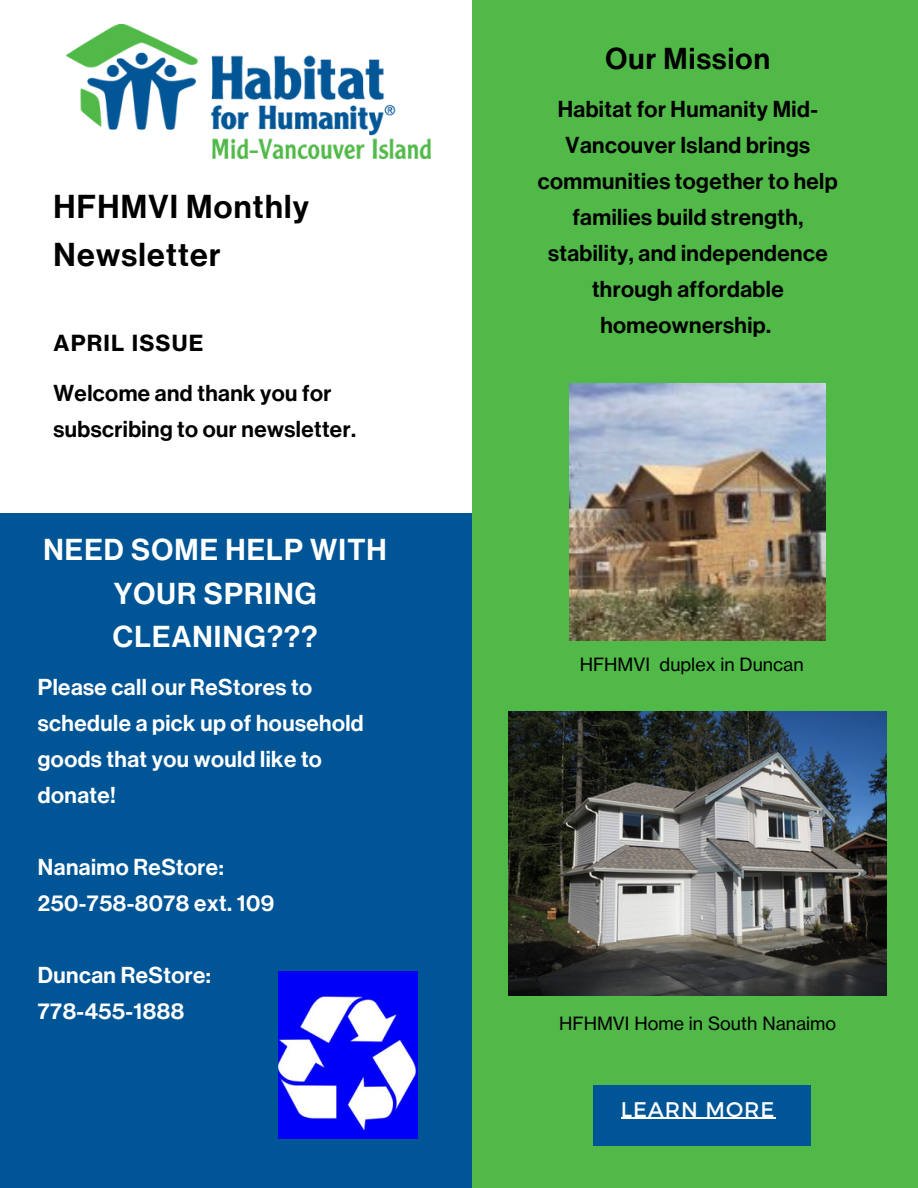
<style>
.page{position:relative;width:918px;height:1188px;background:#50b947}
.page>*{position:absolute;margin:0;border:0;box-sizing:border-box;transform-origin:0 0}
.t1{font:32.4px "N Haas Grotesk DS Pro 65 Md";letter-spacing:.04em;color:#000}
.t2{font:29.7px/43.8px "N Haas Grotesk DS Pro 65 Md";letter-spacing:.04em;color:#fff;text-align:center}
.t3{font:29.7px "N Haas Grotesk DS Pro 65 Md";letter-spacing:.04em;color:#000}
.t4{font:22.5px/36px "N Haas Grotesk DS Pro 65 Md";letter-spacing:.02em;color:#000}
.t5{font:22.5px/36px "N Haas Grotesk DS Pro 65 Md";letter-spacing:.02em;color:#fff}
.t6{font:21.9px "N Haas Grotesk TX Pro 75 Bd";letter-spacing:.05em;color:#000}
.t7{font:21.15px "Montserrat";letter-spacing:.05em;color:#fff}
.t8{font:18px "N Haas Grotesk TX Pro 55 Rg";color:#000}
</style>
<div class="page">
<div style="left:0;top:512px;width:471px;height:676px;background:#005596"></div>
<div style="left:0;top:0;width:471px;height:513px;background:#fff"></div>
<div style="left:593px;top:1085px;width:218px;height:60px;background:#005596"></div>
<img style="left:66px;top:25px;width:365px;height:134px">
<img style="left:278px;top:972px;width:140px;height:166px">
<img style="left:569px;top:384px;width:257px;height:256px">
<img style="left:509px;top:712px;width:378px;height:283px">
<hr style="left:621px;top:1118px;width:155px;height:1px;background:#fff">
<p class="t1" style="left:54px;top:188px;width:257px">HFHMVI Monthly</p>
<p class="t1" style="left:54px;top:236px;width:169px">Newsletter</p>
<p class="t6" style="left:54px;top:329px;width:151px">APRIL ISSUE</p>
<p class="t4" style="left:54px;top:375px;width:304px">Welcome and thank you for subscribing to our newsletter.</p>
<p class="t2" style="left:43px;top:528px;width:345px">NEED SOME HELP WITH<br>YOUR SPRING<br>CLEANING???</p>
<p class="t5" style="left:38px;top:669px;width:327px">Please call our ReStores to schedule a pick up of household goods that you would like to donate!</p>
<p class="t5" style="left:38px;top:849px;width:187px">Nanaimo ReStore:</p>
<p class="t5" style="left:38px;top:885px;width:238px">250-758-8078 ext. 109</p>
<p class="t5" style="left:38px;top:957px;width:175px">Duncan ReStore:</p>
<p class="t5" style="left:38px;top:993px;width:148px">778-455-1888</p>
<p class="t3" style="left:606px;top:42px;width:166px">Our Mission</p>
<p class="t4" style="left:538px;top:91px;width:301px;text-align:center">Habitat for Humanity Mid-<br>Vancouver Island brings communities together to help families build strength, stability, and independence through affordable homeownership.</p>
<p class="t8" style="left:580px;top:654px;width:225px">HFHMVI duplex in Duncan</p>
<p class="t8" style="left:559px;top:1012px;width:279px">HFHMVI Home in South Nanaimo</p>
<p class="t7" style="left:621px;top:1095px;width:155px">LEARN MORE</p>
</div>
